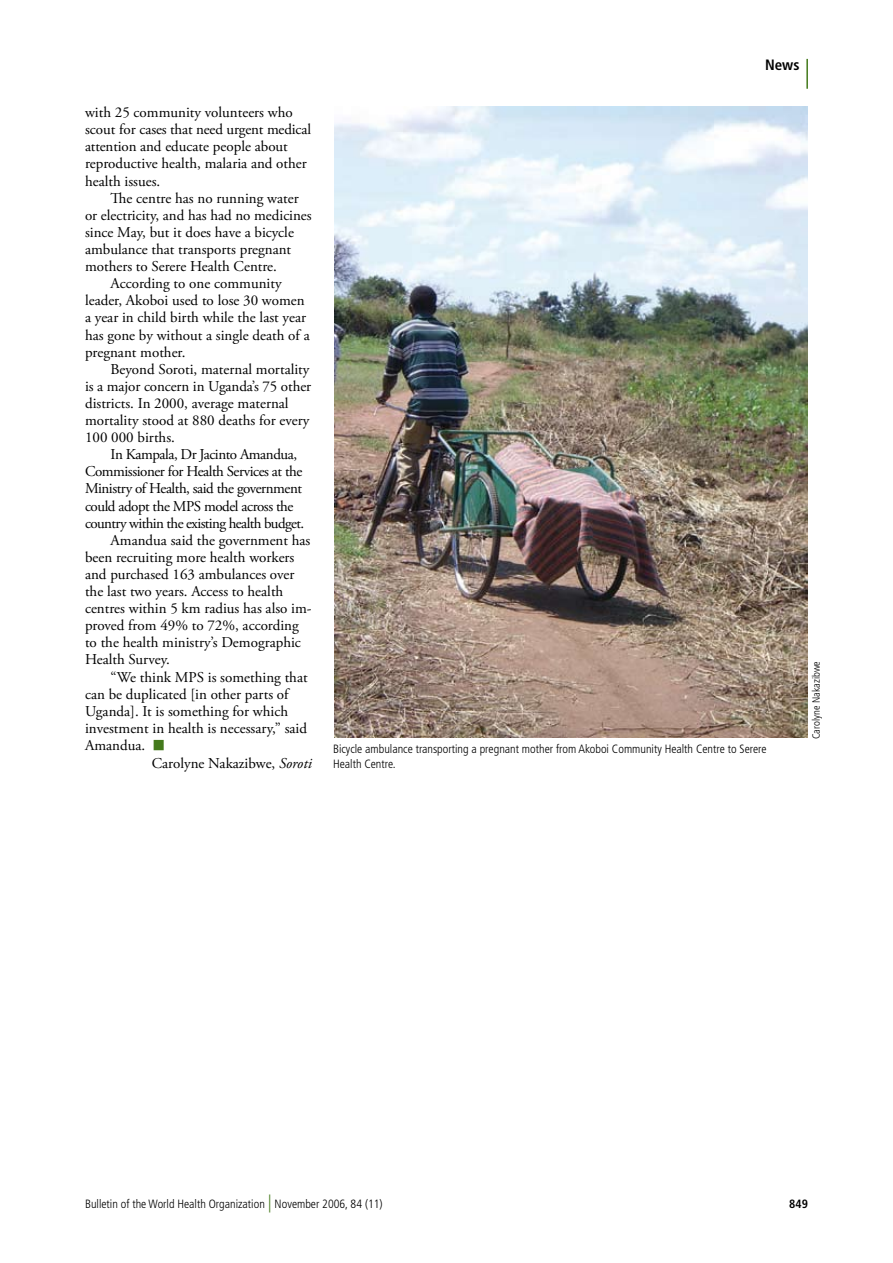
<style>
.page{position:relative;width:893px;height:1263px;background:#fff}
.page>*{position:absolute;margin:0;border:0;box-sizing:border-box;transform-origin:0 0}
.t1{font:15px/17.1px "Adobe Garamond Pro";color:#000}
.t2{font:15px "Adobe Garamond Pro";letter-spacing:-.03em;color:#000}
.t3{font:15px "Adobe Garamond Pro";letter-spacing:-.04em;color:#000}
.t4{font:700 condensed 15px "Frutiger LT Std";color:#000}
.t5{font:300 condensed 12px/15px "Frutiger LT Std";color:#000}
.t6{font:700 condensed 12px "Frutiger LT Std";color:#000}
.t7{font:300 condensed 10.5px "Frutiger LT Std";color:#000}
.s1{font-style:italic}
.s2{font-size:18px;color:#447a1c}
</style>
<div class="page">
<hr style="left:806px;top:59px;width:2px;height:30px;background:#447a1c">
<img style="left:335px;top:106px;width:473px;height:631px">
<p class="t1" style="left:85px;top:104px;width:228px">with 25 community volunteers who scout for cases that need urgent medical attention and educate people about reproductive health, malaria and other health issues.</p>
<p class="t1" style="left:111px;top:190px;width:190px">The centre has no running water</p>
<p class="t1" style="left:85px;top:207px;width:228px">or electricity, and has had no medicines</p>
<p class="t1" style="left:85px;top:224px;width:210px">since May, but it does have a bicycle</p>
<p class="t1" style="left:85px;top:241px;width:208px">ambulance that transports pregnant</p>
<p class="t1" style="left:85px;top:258px;width:193px">mothers to Serere Health Centre.</p>
<p class="t1" style="left:111px;top:275px;width:173px">According to one community</p>
<p class="t1" style="left:85px;top:293px;width:221px">leader, Akoboi used to lose 30 women</p>
<p class="t1" style="left:85px;top:310px;width:223px">a year in child birth while the last year</p>
<p class="t1" style="left:85px;top:327px;width:226px">has gone by without a single death of a</p>
<p class="t1" style="left:85px;top:344px;width:102px">pregnant mother.</p>
<p class="t1" style="left:111px;top:361px;width:200px">Beyond Soroti, maternal mortality</p>
<p class="t1" style="left:85px;top:378px;width:228px">is a major concern in Uganda’s 75 other</p>
<p class="t1" style="left:85px;top:395px;width:205px">districts. In 2000, average maternal</p>
<p class="t1" style="left:85px;top:412px;width:226px">mortality stood at 880 deaths for every</p>
<p class="t1" style="left:85px;top:429px;width:91px">100 000 births.</p>
<p class="t2" style="left:111px;top:445px;width:188px">In Kampala, Dr Jacinto Amandua,</p>
<p class="t2" style="left:85px;top:463px;width:219px">Commissioner for Health Services at the</p>
<p class="t2" style="left:85px;top:480px;width:219px">Ministry of Health, said the government</p>
<p class="t2" style="left:85px;top:497px;width:210px">could adopt the MPS model across the</p>
<p class="t3" style="left:85px;top:514px;width:221px">country within the existing health budget.</p>
<p class="t1" style="left:111px;top:532px;width:201px">Amandua said the government has</p>
<p class="t1" style="left:85px;top:549px;width:211px">been recruiting more health workers</p>
<p class="t1" style="left:85px;top:566px;width:211px">and purchased 163 ambulances over</p>
<p class="t1" style="left:85px;top:583px;width:200px">the last two years. Access to health</p>
<p class="t1" style="left:85px;top:600px;width:228px">centres within 5 km radius has also im-</p>
<p class="t1" style="left:85px;top:617px;width:215px">proved from 49% to 72%, according</p>
<p class="t1" style="left:85px;top:635px;width:217px">to the health ministry’s Demographic</p>
<p class="t1" style="left:85px;top:652px;width:86px">Health Survey.</p>
<p class="t1" style="left:111px;top:669px;width:199px">“We think MPS is something that</p>
<p class="t1" style="left:85px;top:686px;width:205px">can be duplicated [in other parts of</p>
<p class="t1" style="left:85px;top:703px;width:205px">Uganda]. It is something for which</p>
<p class="t1" style="left:85px;top:720px;width:224px">investment in health is necessary,” said</p>
<p class="t1" style="left:85px;top:738px;width:62px">Amandua.</p>
<p class="t1" style="left:152px;top:755px;width:162px">Carolyne Nakazibwe, <span class="s1">Soroti</span></p>
<p class="t4" style="left:765px;top:56px;width:36px">News</p>
<p class="t5" style="left:333px;top:741px;width:435px">Bicycle ambulance transporting a pregnant mother from Akoboi Community Health Centre to Serere<br>Health Centre.</p>
<p class="t7" style="left:810px;top:739px;width:80px;rotate:-90deg">Carolyne Nakazibwe</p>
<p class="t5" style="left:85px;top:1197px;width:299px">Bulletin of the World Health Organization <span class="s2">|</span> November 2006, 84 (11)</p>
<p class="t6" style="left:789px;top:1197px;width:20px">849</p>
</div>
